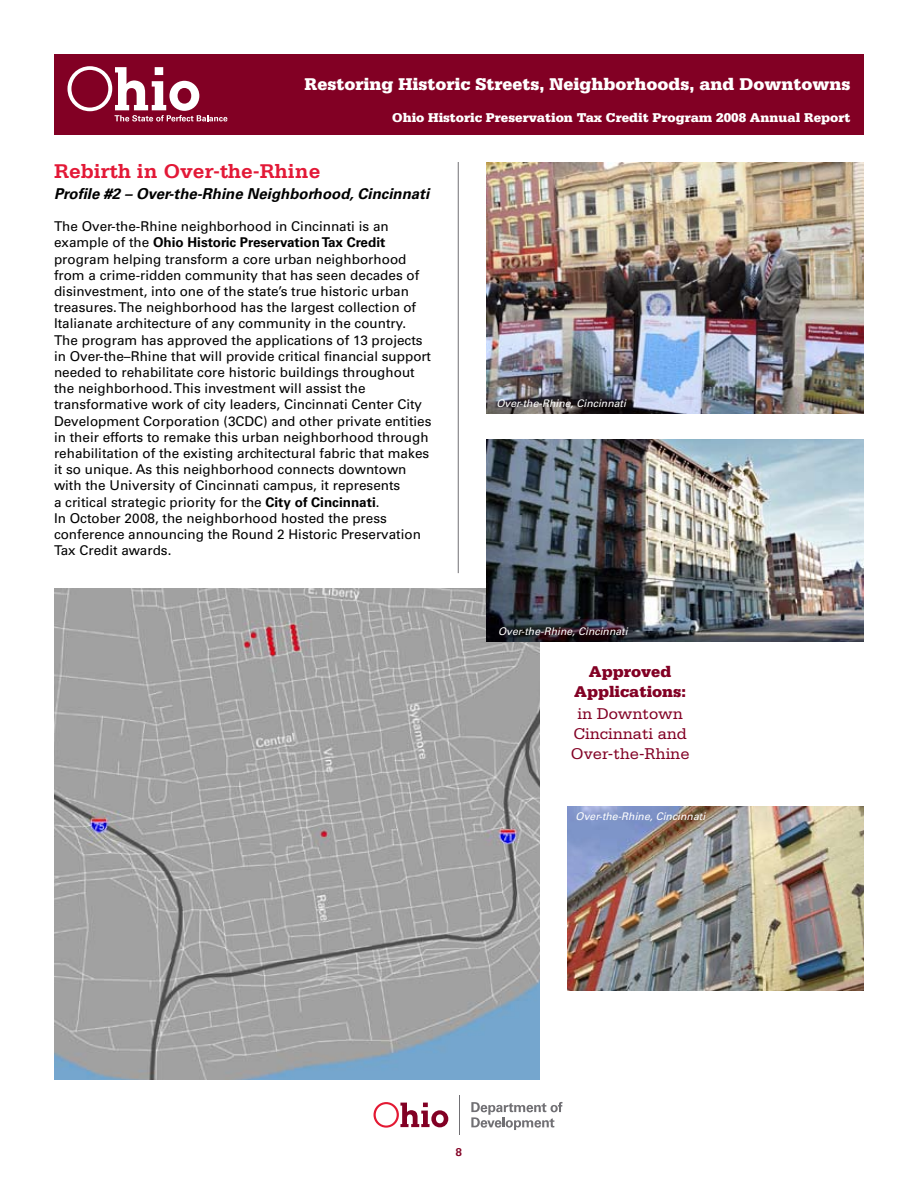
<style>
.page{position:relative;width:918px;height:1188px;background:#fff}
.page>*{position:absolute;margin:0;border:0;box-sizing:border-box;transform-origin:0 0}
.t1{font:700 21px "Serifa";color:#e31937}
.t2{font:900 18px "Serifa";color:#fff}
.t3{font:16.5px/19.8px "Serifa";color:#820024;text-align:center}
.t4{font:900 16.5px/19.8px "Serifa";color:#820024;text-align:center}
.t5{font:italic 700 15px "Univers";color:#000}
.t6{font:13.5px/16.2px "Univers";color:#000}
.t7{font:900 13.5px "Serifa";color:#fff}
.t8{font:700 12px "Serifa";color:#820024}
.t9{font:italic 10.5px "Univers";color:#fff}
.s1{font-weight:700}
</style>
<div class="page">
<svg style="left:471px;top:1102px;width:91px;height:28px"></svg>
<hr style="left:459px;top:1096px;width:1px;height:39px;background:#717074">
<svg style="left:374px;top:1102px;width:74px;height:26px"></svg>
<div style="left:54px;top:54px;width:810px;height:81px;background:#820024"></div>
<svg style="left:68px;top:66px;width:159px;height:56px"></svg>
<hr style="left:458px;top:162px;width:1px;height:411px;background:#717074">
<img style="left:486px;top:162px;width:378px;height:251px">
<img style="left:568px;top:807px;width:296px;height:183px">
<img style="left:54px;top:588px;width:486px;height:492px">
<img style="left:486px;top:439px;width:378px;height:203px">
<h2 class="t2" style="left:304px;top:74px;width:548px">Restoring Historic Streets, Neighborhoods, and Downtowns</h2>
<p class="t7" style="left:392px;top:109px;width:460px">Ohio Historic Preservation Tax Credit Program 2008 Annual Report</p>
<h1 class="t1" style="left:54px;top:159px;width:268px">Rebirth in Over-the-Rhine</h1>
<p class="t5" style="left:54px;top:185px;width:377px">Profile #2 – Over-the-Rhine Neighborhood, Cincinnati</p>
<p class="t6" style="left:54px;top:218px;width:379px">The Over-the-Rhine neighborhood in Cincinnati is an example of the <span class="s1">Ohio Historic Preservation Tax Credit </span>program helping transform a core urban neighborhood from a crime-ridden community that has seen decades of disinvestment, into one of the state’s true historic urban treasures. The neighborhood has the largest collection of Italianate architecture of any community in the country.<br>The program has approved the applications of 13 projects in Over-the–Rhine that will provide critical financial support needed to rehabilitate core historic buildings throughout the neighborhood. This investment will assist the transformative work of city leaders, Cincinnati Center City Development Corporation (3CDC) and other private entities in their efforts to remake this urban neighborhood through rehabilitation of the existing architectural fabric that makes it so unique. As this neighborhood connects downtown with the University of Cincinnati campus, it represents<br>a critical strategic priority for the <span class="s1">City of Cincinnati</span>.<br>In October 2008, the neighborhood hosted the press conference announcing the Round 2 Historic Preservation Tax Credit awards.</p>
<p class="t9" style="left:496px;top:397px;width:131px">Over-the-Rhine, Cincinnati</p>
<p class="t9" style="left:498px;top:625px;width:131px">Over-the-Rhine, Cincinnati</p>
<p class="t4" style="left:574px;top:661px;width:113px">Approved<br>Applications:</p>
<p class="t3" style="left:571px;top:704px;width:120px">in Downtown<br>Cincinnati and<br>Over-the-Rhine</p>
<p class="t9" style="left:576px;top:810px;width:131px">Over-the-Rhine, Cincinnati</p>
<p class="t8" style="left:456px;top:1145px;width:8px">8</p>
</div>
